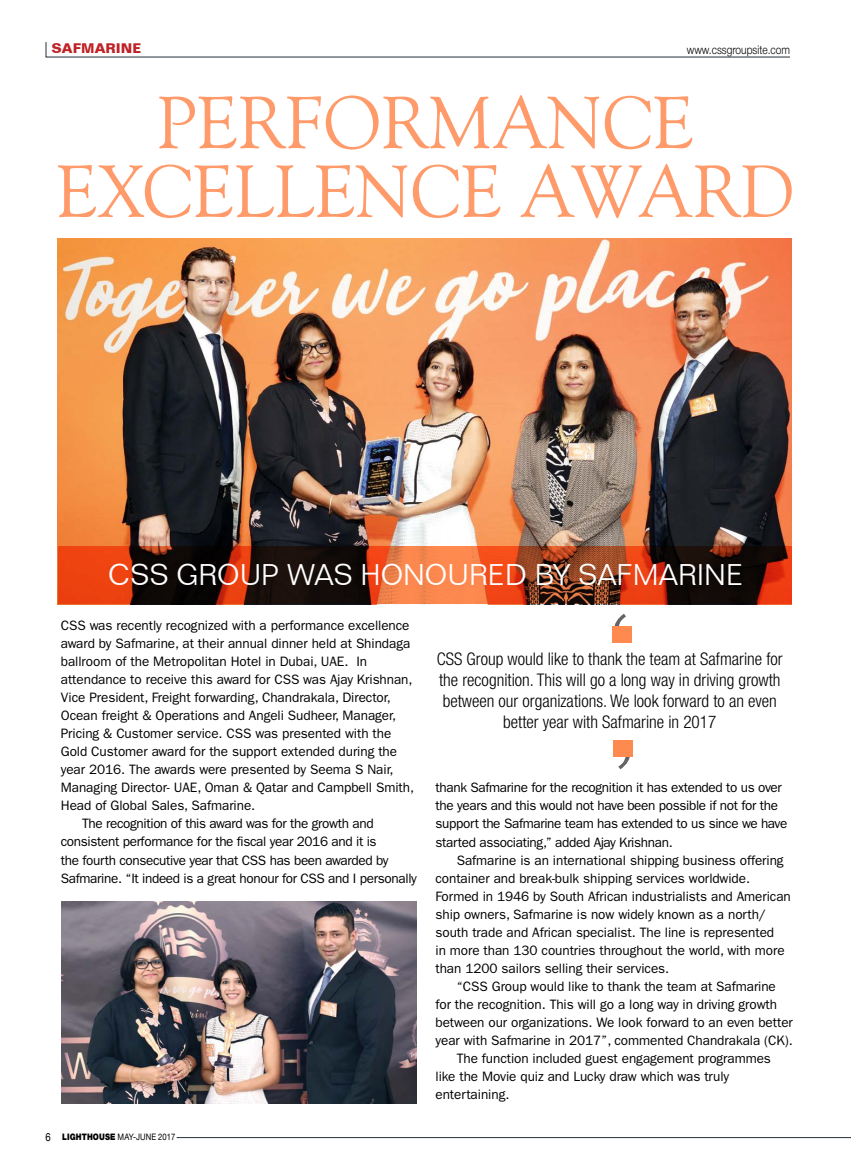
<style>
.page{position:relative;width:851px;height:1170px;background:#fff}
.page>*{position:absolute;margin:0;border:0;box-sizing:border-box;transform-origin:0 0}
.t1{font:73.8px/68.7px "Goudy Old Style BT";color:#ff8a50;text-align:center}
.t2{font:300 29.1px "Folio BT";color:#fff}
.t3{font:300 condensed 17.4px/21px "Helvetica Neue";color:#000;text-align:center}
.t4{font:13.65px/18px "ITC Franklin Gothic Std";letter-spacing:-.005em;color:#000}
.t5{font:13.65px/18px "ITC Franklin Gothic Std";letter-spacing:-.025em;color:#000}
.t6{font:700 13.5px "Folio BT";color:#bf2126}
.t7{font:300 12px "Helvetica Neue Cyr";color:#000;scale:.85 1}
.t8{font:9px "Helvetica Neue Cyr";letter-spacing:.005em;color:#000;scale:.85 1}
.s1{font-family:"Helvetica Neue";font-size:11.25px}
.s2{font-weight:900}
</style>
<div class="page">
<hr style="left:176px;top:1137px;width:674px;height:1px;background:#262f38">
<svg style="left:46px;top:42px;width:744px;height:15px"></svg>
<img style="left:58px;top:238px;width:733px;height:308px">
<svg style="left:614px;top:613px;width:12px;height:13px"></svg>
<div style="left:611px;top:626px;width:20px;height:16px;background:#ff8a50"></div>
<svg style="left:618px;top:757px;width:12px;height:12px"></svg>
<div style="left:612px;top:740px;width:20px;height:17px;background:#ff8a50"></div>
<img style="left:62px;top:901px;width:355px;height:202px">
<svg style="left:58px;top:546px;width:733px;height:58px;background:#7f3117"></svg>
<p class="t6" style="left:52px;top:40px;width:91px">SAFMARINE</p>
<p class="t7" style="left:686px;top:43px;width:123px">www.cssgroupsite.com</p>
<h1 class="t1" style="left:56px;top:87px;width:739px">PERFORMANCE<br>EXCELLENCE AWARD</h1>
<h2 class="t2" style="left:108px;top:557px;width:636px">CSS GROUP WAS HONOURED BY SAFMARINE</h2>
<p class="t4" style="left:61px;top:616px;width:350px">CSS was recently recognized with a performance excellence</p>
<p class="t4" style="left:61px;top:634px;width:351px">award by Safmarine, at their annual dinner held at Shindaga</p>
<p class="t4" style="left:61px;top:652px;width:308px">ballroom of the Metropolitan Hotel in Dubai, UAE. In</p>
<p class="t4" style="left:61px;top:670px;width:353px">attendance to receive this award for CSS was Ajay Krishnan,</p>
<p class="t4" style="left:61px;top:688px;width:331px">Vice President, Freight forwarding, Chandrakala, Director,</p>
<p class="t4" style="left:61px;top:706px;width:337px">Ocean freight &amp; Operations and Angeli Sudheer, Manager,</p>
<p class="t4" style="left:61px;top:724px;width:332px">Pricing &amp; Customer service. CSS was presented with the</p>
<p class="t4" style="left:61px;top:742px;width:338px">Gold Customer award for the support extended during the</p>
<p class="t4" style="left:61px;top:760px;width:334px">year 2016. The awards were presented by Seema S Nair,</p>
<p class="t4" style="left:61px;top:778px;width:355px">Managing Director- UAE, Oman &amp; Qatar and Campbell Smith,</p>
<p class="t4" style="left:61px;top:796px;width:196px">Head of Global Sales, Safmarine.</p>
<p class="t5" style="left:82px;top:814px;width:293px">The recognition of this award was for the growth and</p>
<p class="t5" style="left:61px;top:832px;width:317px">consistent performance for the fiscal year 2016 and it is</p>
<p class="t5" style="left:61px;top:850px;width:329px">the fourth consecutive year that CSS has been awarded by</p>
<p class="t5" style="left:61px;top:868px;width:357px">Safmarine. “It indeed is a great honour for CSS and I personally</p>
<p class="t8" style="left:46px;top:1132px;width:154px"><span class="s1">6</span> <span class="s2">LIGHTHOUSE</span> MAY-JUNE 2017</p>
<p class="t3" style="left:437px;top:647px;width:347px">CSS Group would like to thank the team at Safmarine for the recognition. This will go a long way in driving growth between our organizations. We look forward to an even better year with Safmarine in 2017</p>
<p class="t5" style="left:435px;top:778px;width:353px">thank Safmarine for the recognition it has extended to us over the years and this would not have been possible if not for the support the Safmarine team has extended to us since we have started associating,” added Ajay Krishnan.</p>
<p class="t4" style="left:435px;top:850px;width:357px;text-indent:21px">Safmarine is an international shipping business offering container and break-bulk shipping services worldwide.<br>Formed in 1946 by South African industrialists and American ship owners, Safmarine is now widely known as a north/ south trade and African specialist. The line is represented<br>in more than 130 countries throughout the world, with more than 1200 sailors selling their services.</p>
<p class="t4" style="left:456px;top:976px;width:320px">“CSS Group would like to thank the team at Safmarine</p>
<p class="t4" style="left:435px;top:994px;width:343px">for the recognition. This will go a long way in driving growth</p>
<p class="t4" style="left:435px;top:1012px;width:359px">between our organizations. We look forward to an even better</p>
<p class="t4" style="left:435px;top:1030px;width:359px">year with Safmarine in 2017”, commented Chandrakala (CK).</p>
<p class="t4" style="left:456px;top:1048px;width:316px">The function included guest engagement programmes</p>
<p class="t4" style="left:435px;top:1066px;width:295px">like the Movie quiz and Lucky draw which was truly</p>
<p class="t4" style="left:435px;top:1084px;width:76px">entertaining.</p>
</div>
